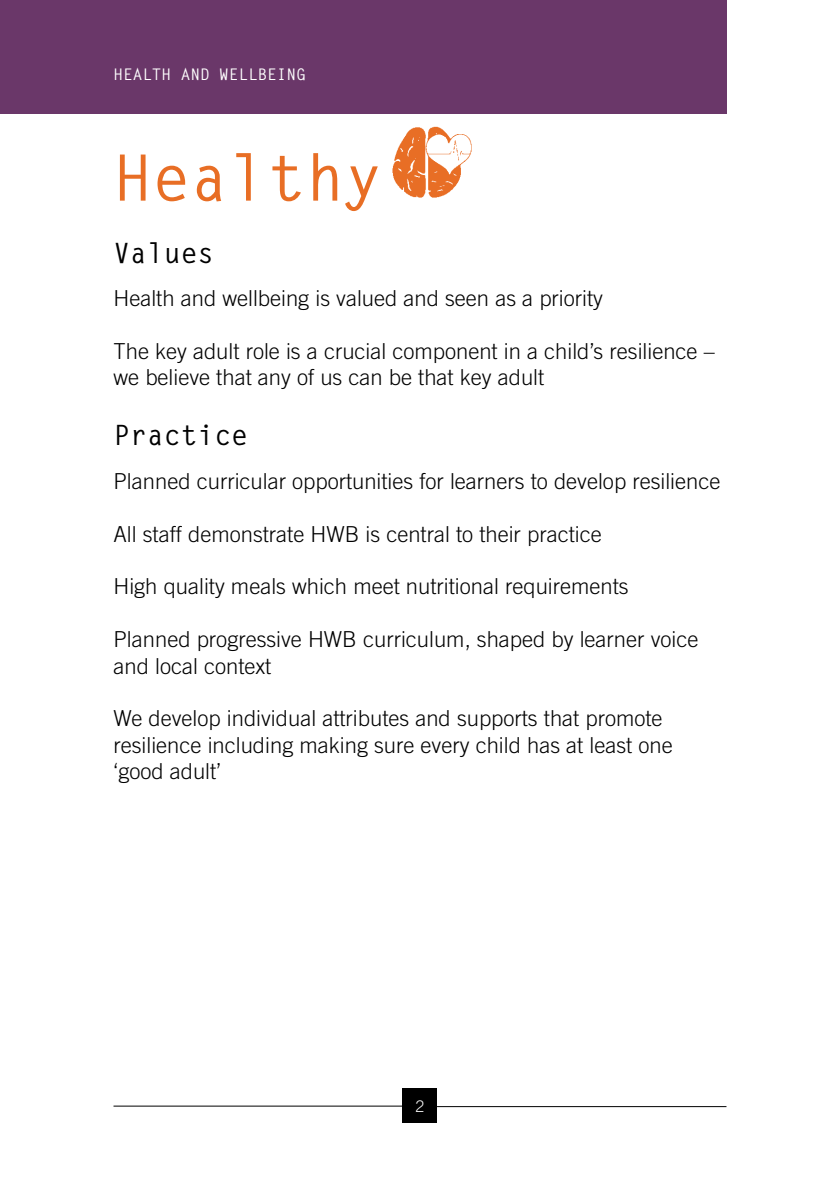
<style>
.page{position:relative;width:840px;height:1191px;background:#fff}
.page>*{position:absolute;margin:0;border:0;box-sizing:border-box;transform-origin:0 0}
.t1{font:700 64px "Letter Gothic Std";color:#e86e25}
.t2{font:700 28px "Letter Gothic Std";color:#000}
.t3{font:300 22px/26.4px "Trade Gothic LT Std";color:#000}
.t4{font:700 16px "Letter Gothic Std";color:#fff}
.t5{font:300 16px "Trade Gothic LT Std";color:#fff}
</style>
<div class="page">
<div style="left:0;top:0;width:726px;height:113px;background:#6a3769"></div>
<div style="left:403px;top:1089px;width:34px;height:34px;background:#000"></div>
<hr style="left:113px;top:1105px;width:290px;height:1px;background:#000">
<hr style="left:437px;top:1106px;width:289px;height:1px;background:#000">
<img style="left:392px;top:126px;width:80px;height:72px">
<p class="t4" style="left:113px;top:64px;width:194px">health and wellbeing</p>
<h1 class="t1" style="left:113px;top:138px;width:270px">Healthy</h1>
<p class="t2" style="left:113px;top:235px;width:102px">Values</p>
<p class="t3" style="left:113px;top:285px;width:490px">Health and wellbeing is valued and seen as a priority</p>
<p class="t3" style="left:113px;top:337px;width:602px">The key adult role is a crucial component in a child’s resilience – we believe that any of us can be that key adult</p>
<p class="t2" style="left:113px;top:418px;width:136px">Practice</p>
<p class="t3" style="left:113px;top:467px;width:608px">Planned curricular opportunities for learners to develop resilience</p>
<p class="t3" style="left:113px;top:520px;width:489px">All staff demonstrate HWB is central to their practice</p>
<p class="t3" style="left:113px;top:573px;width:516px">High quality meals which meet nutritional requirements</p>
<p class="t3" style="left:113px;top:626px;width:586px">Planned progressive HWB curriculum, shaped by learner voice and local context</p>
<p class="t3" style="left:113px;top:705px;width:560px">We develop individual attributes and supports that promote resilience including making sure every child has at least one ‘good adult’</p>
<p class="t5" style="left:415px;top:1096px;width:10px">2</p>
</div>
